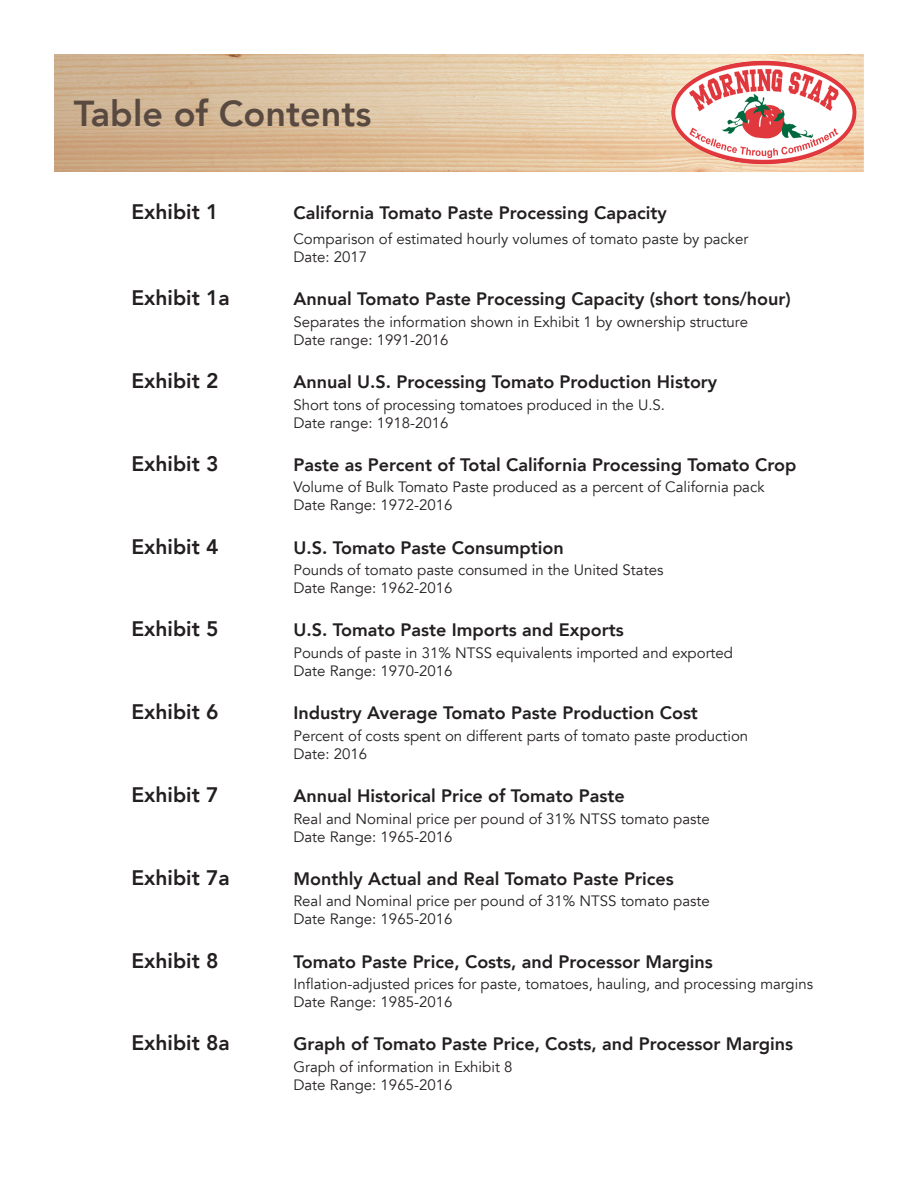
<style>
.page{position:relative;width:918px;height:1188px;background:#fff}
.page>*{position:absolute;margin:0;border:0;box-sizing:border-box;transform-origin:0 0}
.t1{font:800 36px "Avenir";color:#594a41}
.t2{font:800 21px "Avenir";color:#231f20}
.t3{font:800 18px "Avenir";color:#231f20}
.t4{font:15px "Avenir";color:#231f20}
</style>
<div class="page">
<img style="left:54px;top:54px;width:810px;height:118px">
<img style="left:669px;top:57px;width:195px;height:115px">
<p class="t1" style="left:74px;top:85px;width:299px">Table of Contents</p>
<p class="t2" style="left:131px;top:195px;width:89px">Exhibit 1</p>
<p class="t3" style="left:293px;top:199px;width:375px">California Tomato Paste Processing Capacity</p>
<p class="t4" style="left:293px;top:230px;width:457px">Comparison of estimated hourly volumes of tomato paste by packer</p>
<p class="t4" style="left:293px;top:248px;width:75px">Date: 2017</p>
<p class="t2" style="left:131px;top:282px;width:100px">Exhibit 1a</p>
<p class="t3" style="left:293px;top:285px;width:499px">Annual Tomato Paste Processing Capacity (short tons/hour)</p>
<p class="t4" style="left:293px;top:313px;width:456px">Separates the information shown in Exhibit 1 by ownership structure</p>
<p class="t4" style="left:293px;top:331px;width:157px">Date range: 1991-2016</p>
<p class="t2" style="left:131px;top:364px;width:89px">Exhibit 2</p>
<p class="t3" style="left:293px;top:368px;width:425px">Annual U.S. Processing Tomato Production History</p>
<p class="t4" style="left:293px;top:396px;width:373px">Short tons of processing tomatoes produced in the U.S.</p>
<p class="t4" style="left:293px;top:414px;width:157px">Date range: 1918-2016</p>
<p class="t2" style="left:131px;top:447px;width:89px">Exhibit 3</p>
<p class="t3" style="left:293px;top:451px;width:505px">Paste as Percent of Total California Processing Tomato Crop</p>
<p class="t4" style="left:293px;top:478px;width:473px">Volume of Bulk Tomato Paste produced as a percent of California pack</p>
<p class="t4" style="left:293px;top:496px;width:160px">Date Range: 1972-2016</p>
<p class="t2" style="left:131px;top:530px;width:89px">Exhibit 4</p>
<p class="t3" style="left:293px;top:533px;width:272px">U.S. Tomato Paste Consumption</p>
<p class="t4" style="left:293px;top:561px;width:372px">Pounds of tomato paste consumed in the United States</p>
<p class="t4" style="left:293px;top:579px;width:160px">Date Range: 1962-2016</p>
<p class="t2" style="left:131px;top:613px;width:89px">Exhibit 5</p>
<p class="t3" style="left:293px;top:616px;width:332px">U.S. Tomato Paste Imports and Exports</p>
<p class="t4" style="left:293px;top:644px;width:441px">Pounds of paste in 31% NTSS equivalents imported and exported</p>
<p class="t4" style="left:293px;top:662px;width:160px">Date Range: 1970-2016</p>
<p class="t2" style="left:131px;top:696px;width:89px">Exhibit 6</p>
<p class="t3" style="left:293px;top:699px;width:406px">Industry Average Tomato Paste Production Cost</p>
<p class="t4" style="left:293px;top:727px;width:456px">Percent of costs spent on different parts of tomato paste production</p>
<p class="t4" style="left:293px;top:745px;width:75px">Date: 2016</p>
<p class="t2" style="left:131px;top:778px;width:89px">Exhibit 7</p>
<p class="t3" style="left:293px;top:782px;width:333px">Annual Historical Price of Tomato Paste</p>
<p class="t4" style="left:293px;top:810px;width:418px">Real and Nominal price per pound of 31% NTSS tomato paste</p>
<p class="t4" style="left:293px;top:828px;width:160px">Date Range: 1965-2016</p>
<p class="t2" style="left:131px;top:861px;width:100px">Exhibit 7a</p>
<p class="t3" style="left:293px;top:865px;width:382px">Monthly Actual and Real Tomato Paste Prices</p>
<p class="t4" style="left:293px;top:892px;width:418px">Real and Nominal price per pound of 31% NTSS tomato paste</p>
<p class="t4" style="left:293px;top:910px;width:160px">Date Range: 1965-2016</p>
<p class="t2" style="left:131px;top:944px;width:89px">Exhibit 8</p>
<p class="t3" style="left:293px;top:947px;width:421px">Tomato Paste Price, Costs, and Processor Margins</p>
<p class="t4" style="left:293px;top:975px;width:521px">Inflation-adjusted prices for paste, tomatoes, hauling, and processing margins</p>
<p class="t4" style="left:293px;top:993px;width:160px">Date Range: 1985-2016</p>
<p class="t2" style="left:131px;top:1027px;width:100px">Exhibit 8a</p>
<p class="t3" style="left:293px;top:1030px;width:501px">Graph of Tomato Paste Price, Costs, and Processor Margins</p>
<p class="t4" style="left:293px;top:1058px;width:221px">Graph of information in Exhibit 8</p>
<p class="t4" style="left:293px;top:1076px;width:160px">Date Range: 1965-2016</p>
</div>
